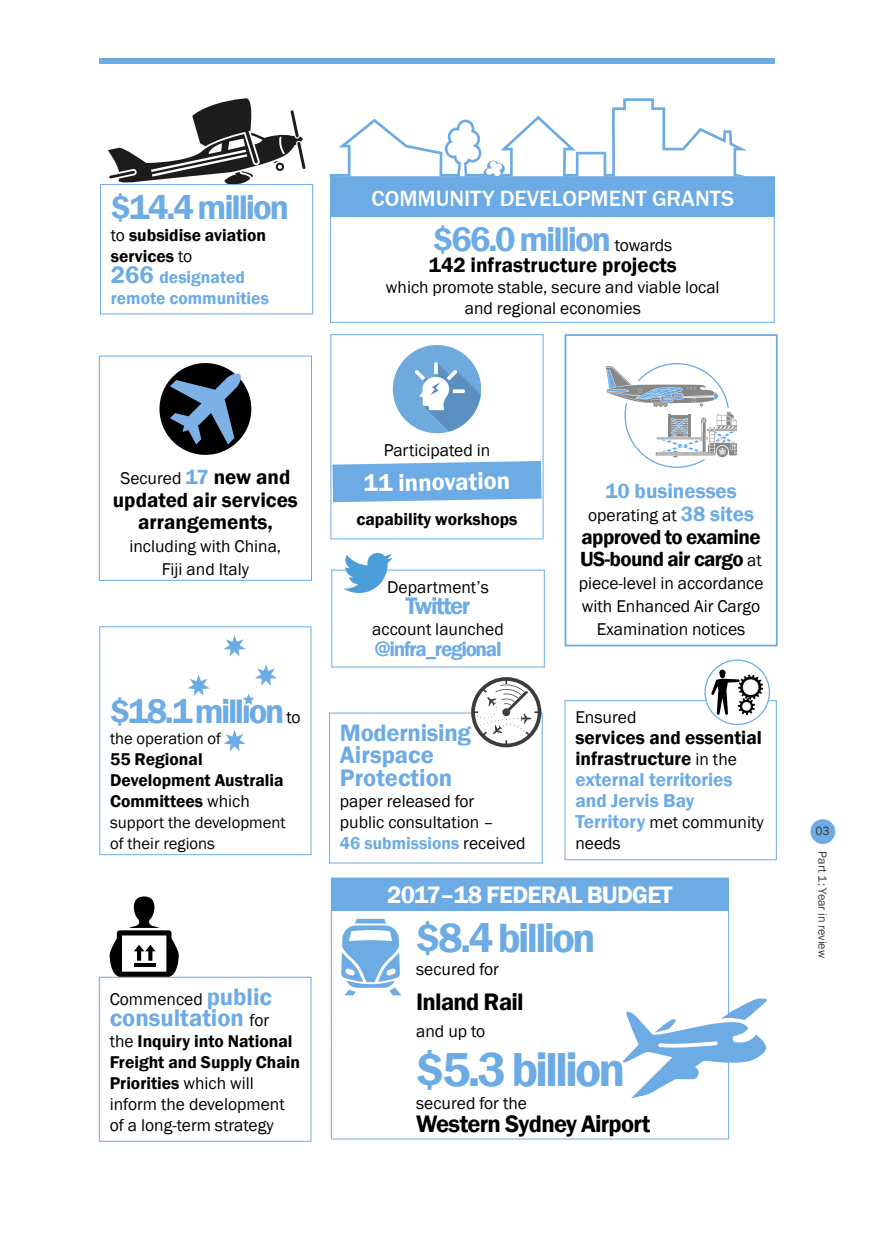
<style>
.page{position:relative;width:874px;height:1241px;background:#fff}
.page>*{position:absolute;margin:0;border:0;box-sizing:border-box;transform-origin:0 0}
.BODY{font:600 49px "Franklin Gothic";letter-spacing:-.06em;color:#6dabe4}
.BODY-2{font:600 42px "Franklin Gothic";letter-spacing:-.06em;color:#6dabe4}
.BODY-3{font:600 35px "Franklin Gothic";letter-spacing:-.06em;color:#6dabe4}
.BODY-4{font:600 24.5px/22.8px "Franklin Gothic";color:#6dabe4}
.BODY-5{font:600 24.5px "Franklin Gothic";letter-spacing:-.03em;color:#fff}
.BODY-6{font:600 24.5px "Franklin Gothic";letter-spacing:-.03em;color:#000}
.BODY-7{font:600 24.5px "Franklin Gothic";letter-spacing:-.06em;color:#6dabe4}
.BODY-8{font:500 22.75px "Franklin Got URWT";color:#fff}
.BODY-9{font:600 21px/22.8px "Franklin Gothic";color:#000;text-align:center}
.BODY-10{font:600 21px/22.8px "Franklin Gothic";letter-spacing:-.03em;color:#000}
.BODY-11{font:600 21px "Franklin Gothic";letter-spacing:-.06em;color:#6dabe4}
.BODY-12{font:600 21px "Franklin Gothic";color:#6dabe4}
.BODY-13{font:600 19.25px/21px "Franklin Gothic";color:#000}
.BODY-14{font:17.5px/21px "Franklin Gothic";color:#000;text-align:center}
.BODY-15{font:600 17.5px/21px "Franklin Gothic";color:#000}
.BODY-16{font:600 17.5px/21px "Franklin Gothic";color:#6dabe4}
.BODY-17{font:16.62px/21px "Franklin Gothic";color:#000}
.t1{font:12.25px "Franklin Gothic";letter-spacing:-.01em;color:#3c3c3b}
.s1{font-weight:400;color:#000}
.s2{color:#000}
.s3{font-size:24.5px}
.s4{font-weight:400;font-size:17.5px;color:#000}
.s5{font-weight:600;font-size:21px;color:#6dabe4}
.s6{font-weight:600;font-size:21px}
.s7{font-weight:400}
.s8{font-weight:600;font-size:24.5px;color:#6dabe4}
.s9{font-weight:600}
.s10{font-weight:600;color:#6dabe4}
.s11{font-weight:400;font-size:17.5px}
.s12{color:#6dabe4}
.s13{font-weight:600;font-size:19.25px;color:#6dabe4}
</style>
<div class="page">
<div style="left:99px;top:58px;width:675px;height:6px;background:#6dabe4"></div>
<div style="left:810px;top:819px;width:24px;height:24px;background:#6dabe4;border-radius:50%"></div>
<div style="left:331px;top:569px;width:213px;height:98px;border:1px solid #6dabe4"></div>
<svg style="left:343px;top:553px;width:49px;height:40px"></svg>
<div style="left:99px;top:626px;width:212px;height:229px;border:1px solid #6dabe4"></div>
<svg style="left:223px;top:730px;width:22px;height:21px"></svg>
<svg style="left:223px;top:635px;width:22px;height:21px"></svg>
<svg style="left:188px;top:674px;width:21px;height:22px"></svg>
<svg style="left:255px;top:664px;width:22px;height:21px"></svg>
<svg style="left:243px;top:693px;width:11px;height:12px"></svg>
<svg style="left:108px;top:98px;width:197px;height:86px"></svg>
<div style="left:100px;top:184px;width:213px;height:130px;border:1px solid #6dabe4"></div>
<div style="left:159px;top:363px;width:92px;height:92px;background:#000;border-radius:50%"></div>
<svg style="left:170px;top:372px;width:72px;height:72px"></svg>
<div style="left:331px;top:177px;width:443px;height:39px;background:#6dabe4"></div>
<hr style="left:331px;top:214px;width:443px;height:3px;background:#6dabe4">
<div style="left:330px;top:176px;width:444px;height:147px;border:1px solid #6dabe4"></div>
<svg style="left:329px;top:98px;width:418px;height:83px"></svg>
<svg style="left:605px;top:363px;width:132px;height:105px"></svg>
<div style="left:564px;top:334px;width:213px;height:312px;border:2px solid #6dabe4"></div>
<div style="left:392px;top:345px;width:89px;height:88px;background:#6eaadd;border-radius:50%"></div>
<svg style="left:414px;top:362px;width:66px;height:69px"></svg>
<svg style="left:332px;top:461px;width:209px;height:41px;background:#79b2e6"></svg>
<div style="left:330px;top:334px;width:213px;height:205px;border:1px solid #6dabe4"></div>
<div style="left:331px;top:877px;width:397px;height:33px;background:#6dabe4"></div>
<hr style="left:331px;top:910px;width:1px;height:106px;background:#6dabe4">
<hr style="left:727px;top:910px;width:1px;height:106px;background:#6dabe4">
<svg style="left:331px;top:1016px;width:1px;height:28px"></svg>
<hr style="left:331px;top:1044px;width:1px;height:94px;background:#6dabe4">
<hr style="left:727px;top:1044px;width:1px;height:94px;background:#6dabe4">
<hr style="left:331px;top:1138px;width:397px;height:1px;background:#6dabe4">
<svg style="left:622px;top:997px;width:144px;height:101px"></svg>
<svg style="left:341px;top:918px;width:60px;height:77px"></svg>
<div style="left:564px;top:700px;width:212px;height:160px;border:1px solid #6dabe4"></div>
<svg style="left:704px;top:659px;width:65px;height:66px"></svg>
<svg style="left:710px;top:669px;width:52px;height:46px"></svg>
<svg style="left:471px;top:677px;width:70px;height:70px"></svg>
<div style="left:99px;top:976px;width:212px;height:165px;border:1px solid #6dabe4"></div>
<svg style="left:109px;top:896px;width:70px;height:80px"></svg>
<svg style="left:134px;top:962px;width:21px;height:4px"></svg>
<div style="left:99px;top:355px;width:213px;height:225px;border:1px solid #6dabe4"></div>
<p class="BODY-3" style="left:111px;top:186px;width:179px">$14.4 million</p>
<p class="BODY-16" style="left:111px;top:224px;width:159px"><span class="s1">to</span> <span class="s2">subsidise aviation services</span> <span class="s1">to<br></span><span class="s3">266</span> designated remote communities</p>
<p class="BODY-8" style="left:371px;top:185px;width:364px">COMMUNITY DEVELOPMENT GRANTS</p>
<p class="BODY-3" style="left:433px;top:218px;width:241px">$66.0 million <span class="s4">towards</span></p>
<p class="BODY-9" style="left:428px;top:254px;width:249px">142 infrastructure projects</p>
<p class="BODY-14" style="left:386px;top:277px;width:335px">which promote stable, secure and viable local and regional economies</p>
<p class="BODY-14" style="left:120px;top:468px;width:171px">Secured <span class="s5">17</span> <span class="s6">new and</span></p>
<p class="BODY-9" style="left:113px;top:488px;width:186px">updated air services arrangements,</p>
<p class="BODY-14" style="left:129px;top:535px;width:153px;line-height:22.8px">including with China,<br>Fiji and Italy</p>
<p class="BODY-3" style="left:110px;top:689px;width:192px">$18.1 million <span class="s4">to</span></p>
<p class="BODY-17" style="left:110px;top:728px;width:112px">the operation of</p>
<p class="BODY-15" style="left:110px;top:749px;width:175px">55 Regional<br>Development Australia<br>Committees <span class="s7">which</span></p>
<p class="BODY-17" style="left:110px;top:812px;width:177px">support the development of their regions</p>
<p class="BODY-14" style="left:110px;top:988px;width:164px">Commenced <span class="s8">public</span></p>
<p class="BODY-4" style="left:110px;top:1006px;width:161px">consultation <span class="s4">for</span></p>
<p class="BODY-14" style="left:110px;top:1030px;width:192px;text-align:left">the <span class="s9">Inquiry into National<br>Freight and Supply Chain<br>Priorities</span> which will inform the development of a long-term strategy</p>
<p class="BODY-14" style="left:383px;top:440px;width:108px">Participated in</p>
<p class="BODY-5" style="left:363px;top:468px;width:148px;rotate:-1deg">11 innovation</p>
<p class="BODY-15" style="left:356px;top:509px;width:162px">capability workshops</p>
<p class="BODY-14" style="left:387px;top:576px;width:103px">Department’s</p>
<p class="BODY-7" style="left:405px;top:590px;width:66px">Twitter</p>
<p class="BODY-14" style="left:372px;top:618px;width:133px">account launched</p>
<p class="BODY-11" style="left:374px;top:635px;width:129px">@infra_regional</p>
<p class="BODY-4" style="left:340px;top:721px;width:133px">Modernising<br>Airspace<br>Protection</p>
<p class="BODY-14" style="left:340px;top:791px;width:187px;text-align:left">paper released for<br>public consultation –<br><span class="s10">46 submissions</span> received</p>
<p class="BODY-12" style="left:605px;top:478px;width:133px">10 businesses</p>
<p class="BODY-14" style="left:587px;top:505px;width:167px">operating at <span class="s5">38 sites</span></p>
<p class="BODY-10" style="left:580px;top:525px;width:183px">approved to examine<br>US-bound air cargo <span class="s11">at</span></p>
<p class="BODY-14" style="left:578px;top:572px;width:186px;line-height:22.8px">piece-level in accordance with Enhanced Air Cargo<br>Examination notices</p>
<p class="BODY-14" style="left:575px;top:707px;width:63px">Ensured</p>
<p class="BODY-13" style="left:575px;top:727px;width:188px">services and essential infrastructure <span class="s11">in the </span><span class="s12">external territories and Jervis Bay</span></p>
<p class="BODY-14" style="left:575px;top:812px;width:190px;text-align:left"><span class="s13">Territory</span> met community needs</p>
<p class="BODY-5" style="left:387px;top:879px;width:286px">2017–18 FEDERAL BUDGET</p>
<p class="BODY-2" style="left:416px;top:911px;width:181px">$8.4 billion</p>
<p class="BODY-14" style="left:416px;top:958px;width:84px">secured for</p>
<p class="BODY-6" style="left:416px;top:986px;width:109px">Inland Rail</p>
<p class="BODY-14" style="left:416px;top:1020px;width:71px">and up to</p>
<p class="BODY" style="left:416px;top:1039px;width:211px">$5.3 billion</p>
<p class="BODY-14" style="left:416px;top:1092px;width:112px">secured for the</p>
<p class="BODY-6" style="left:416px;top:1108px;width:235px">Western Sydney Airport</p>
<p class="t1" style="left:815px;top:823px;width:16px">03</p>
<p class="t1" style="left:829px;top:851px;width:108px;rotate:90deg">Part 1: Year in review</p>
</div>
